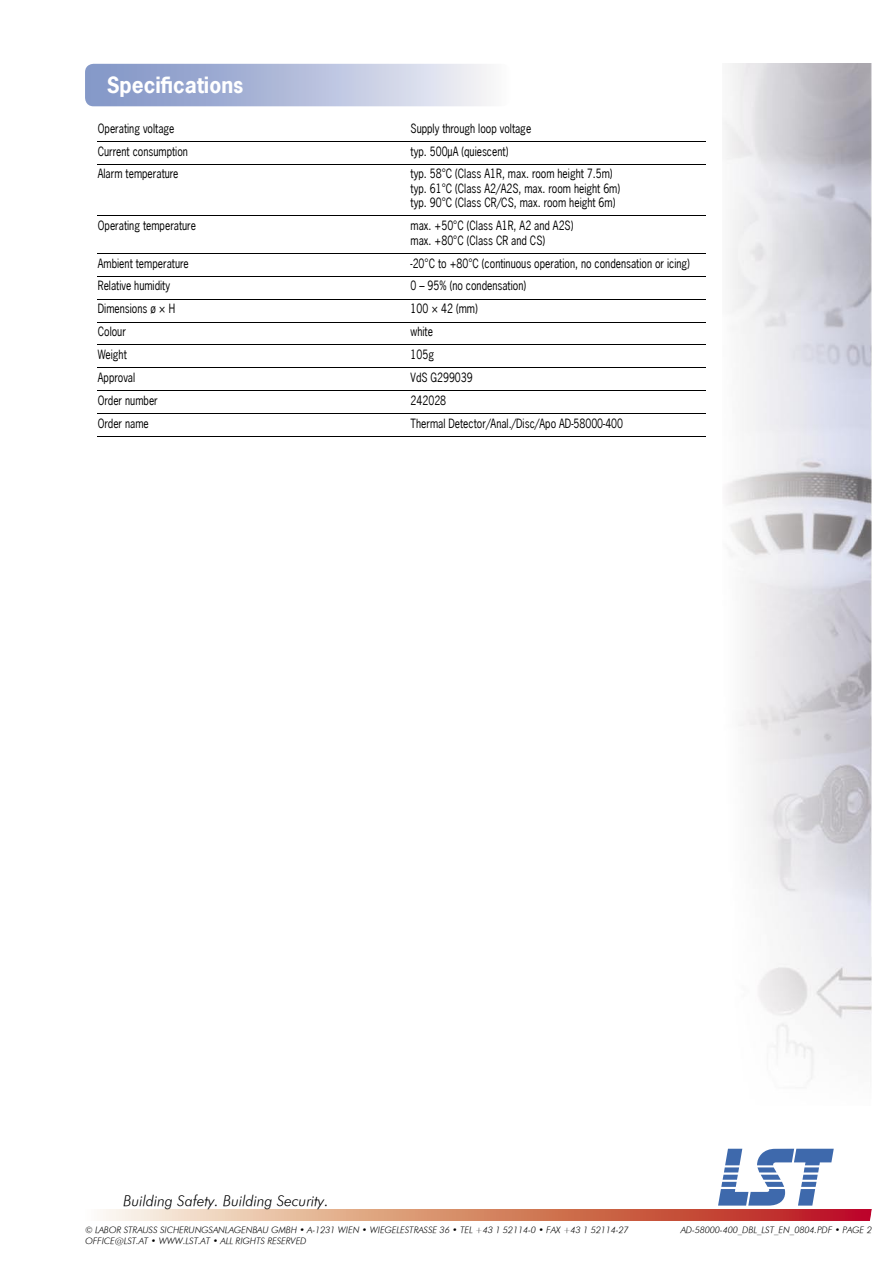
<style>
.page{position:relative;width:893px;height:1263px;background:#fff}
.page>*{position:absolute;margin:0;border:0;box-sizing:border-box;transform-origin:0 0}
.t1{font:84px "Logos";color:#3e69ac}
.t2{font:700 21px "News Gothic";color:#fff}
.t3{font:15px "Futura Light LST";color:#000}
.t4{font:12px/14.4px "News Gothic";color:#000;scale:.86 1}
.t5{font:9px/10.8px "Futura Light LST";color:#000}
</style>
<div class="page">
<img style="left:723px;top:64px;width:149px;height:1015px">
<svg style="left:103px;top:1210px;width:763px;height:10px;background:#d6856f"></svg>
<svg style="left:866px;top:1209px;width:6px;height:12px"></svg>
<hr style="left:98px;top:141px;width:608px;height:1px;background:#000">
<hr style="left:98px;top:164px;width:608px;height:1px;background:#000">
<hr style="left:98px;top:216px;width:608px;height:1px;background:#000">
<hr style="left:98px;top:253px;width:608px;height:1px;background:#000">
<hr style="left:98px;top:276px;width:608px;height:1px;background:#000">
<hr style="left:98px;top:299px;width:608px;height:1px;background:#000">
<hr style="left:98px;top:322px;width:608px;height:1px;background:#000">
<hr style="left:98px;top:345px;width:608px;height:1px;background:#000">
<hr style="left:98px;top:368px;width:608px;height:1px;background:#000">
<hr style="left:98px;top:390px;width:608px;height:1px;background:#000">
<hr style="left:98px;top:413px;width:608px;height:1px;background:#000">
<hr style="left:98px;top:436px;width:608px;height:1px;background:#000">
<div style="left:85px;top:64px;width:425px;height:42px;background:linear-gradient(to right,#7a8ec3,#f5f4f8);border-radius:9px"></div>
<h2 class="t2" style="left:107px;top:71px;width:138px">Specifications</h2>
<p class="t4" style="left:98px;top:121px;width:91px">Operating voltage</p>
<p class="t4" style="left:411px;top:121px;width:142px">Supply through loop voltage</p>
<p class="t4" style="left:98px;top:144px;width:106px">Current consumption</p>
<p class="t4" style="left:411px;top:144px;width:115px">typ. 500µA (quiescent)</p>
<p class="t4" style="left:98px;top:167px;width:95px">Alarm temperature</p>
<p class="t4" style="left:411px;top:167px;width:245px">typ. 58°C (Class A1R, max. room height 7.5m) typ. 61°C (Class A2/A2S, max. room height 6m) typ. 90°C (Class CR/CS, max. room height 6m)</p>
<p class="t4" style="left:98px;top:218px;width:116px">Operating temperature</p>
<p class="t4" style="left:411px;top:218px;width:191px">max. +50°C (Class A1R, A2 and A2S) max. +80°C (Class CR and CS)</p>
<p class="t4" style="left:98px;top:256px;width:107px">Ambient temperature</p>
<p class="t4" style="left:411px;top:256px;width:326px">-20°C to +80°C (continuous operation, no condensation or icing)</p>
<p class="t4" style="left:98px;top:279px;width:86px">Relative humidity</p>
<p class="t4" style="left:411px;top:279px;width:136px">0 – 95% (no condensation)</p>
<p class="t4" style="left:98px;top:301px;width:91px">Dimensions ø × H</p>
<p class="t4" style="left:411px;top:301px;width:80px">100 × 42 (mm)</p>
<p class="t4" style="left:98px;top:324px;width:34px">Colour</p>
<p class="t4" style="left:411px;top:324px;width:28px">white</p>
<p class="t4" style="left:98px;top:347px;width:35px">Weight</p>
<p class="t4" style="left:411px;top:347px;width:29px">105g</p>
<p class="t4" style="left:98px;top:370px;width:45px">Approval</p>
<p class="t4" style="left:411px;top:370px;width:74px">VdS G299039</p>
<p class="t4" style="left:98px;top:393px;width:71px">Order number</p>
<p class="t4" style="left:411px;top:393px;width:43px">242028</p>
<p class="t4" style="left:98px;top:416px;width:61px">Order name</p>
<p class="t4" style="left:411px;top:416px;width:249px">Thermal Detector/Anal./Disc/Apo AD-58000-400</p>
<p class="t3" style="left:123px;top:1191px;width:207px">Building Safety. Building Security.</p>
<h1 class="t1" style="left:719px;top:1138px;width:118px">A</h1>
<p class="t5" style="left:85px;top:1225px;width:545px">© LABOR STRAUSS SICHERUNGSANLAGENBAU GMBH • A-1231 WIEN • WIEGELESTRASSE 36 • TEL +43 1 52114-0 • FAX +43 1 52114-27<br>OFFICE@LST.AT • WWW.LST.AT • ALL RIGHTS RESERVED</p>
<p class="t5" style="left:681px;top:1225px;width:192px">AD-58000-400_DBL_LST_EN_0804.PDF • PAGE 2</p>
</div>
